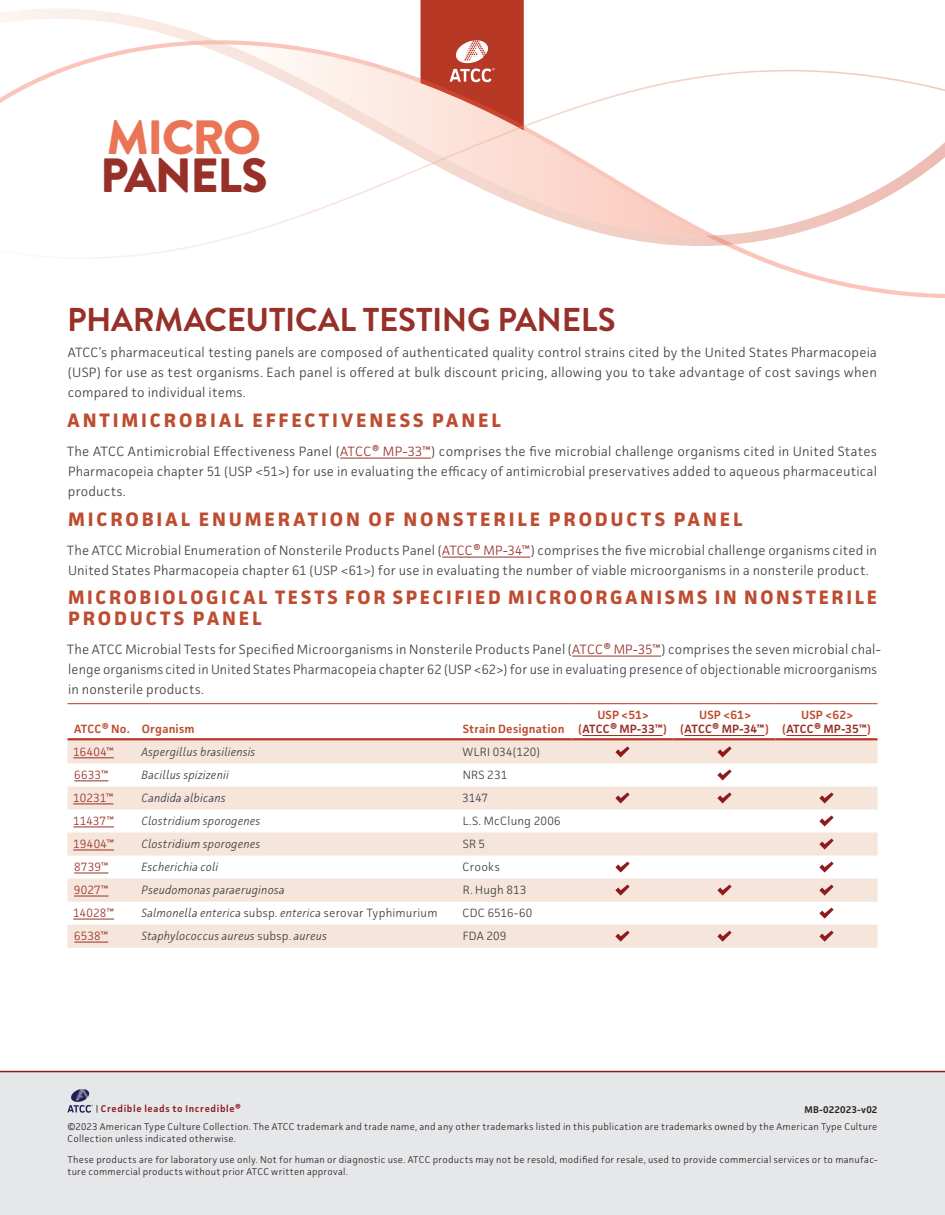
<style>
.page{position:relative;width:945px;height:1215px;background:#fff}
.page>*{position:absolute;margin:0;border:0;box-sizing:border-box;transform-origin:0 0}
.t1{font:900 48px "Brandon Grotesque";letter-spacing:-.025em;color:#973028}
.t2{font:900 48px "Brandon Grotesque";letter-spacing:-.035em;color:#ea7456}
.t3{font:700 33px "Brandon Grotesque";letter-spacing:-.01em;color:#973028}
.t4{font:700 19.5px/20.2px "Facit";letter-spacing:.145em;color:#bd4c30}
.t5{font:300 13.5px/20.2px "Facit";letter-spacing:.01em;color:#3e3e3f;text-align:justify}
.Table_Body{font:italic 300 12px "Facit";letter-spacing:.015em;color:#3e3e3f}
.Table_Body-2{font:300 12px "Facit";letter-spacing:.015em;color:#3e3e3f}
.Table_Header{font:600 12px/14.4px "Facit";letter-spacing:.01em;color:#973028;text-align:center}
.Table_Body-3{font:300 12px "Facit";letter-spacing:.015em;color:#973028}
.Table_Header-2{font:600 12px "Facit";letter-spacing:.015em;color:#bd4c30}
.t6{font:300 9.75px/11.7px "Facit";letter-spacing:.025em;color:#231f20}
.t7{font:600 9.75px "Facit";letter-spacing:.065em;color:#8f1a1d}
.t8{font:600 9.75px "Facit";letter-spacing:.02em;color:#231f20}
.s1{color:#973028}
.s2{color:#bd4c30}
.s3{font-style:normal}
</style>
<div class="page">
<svg style="left:0;top:8px;width:421px;height:62px"></svg>
<svg style="left:0;top:70px;width:945px;height:189px"></svg>
<div style="left:0;top:1072px;width:945px;height:143px;background:#e6e7e9"></div>
<svg style="left:67px;top:1089px;width:31px;height:24px"></svg>
<hr style="left:0;top:1071px;width:945px;height:1px;background:#8f1a1d">
<svg style="left:421px;top:0;width:103px;height:130px"></svg>
<hr style="left:340px;top:458px;width:91px;height:1px;background:#973028">
<hr style="left:442px;top:557px;width:88px;height:1px;background:#973028">
<hr style="left:572px;top:656px;width:89px;height:1px;background:#973028">
<svg style="left:68px;top:740px;width:810px;height:208px;fill:#f5e5db"></svg>
<hr style="left:68px;top:703px;width:67px;height:1px;background:#b73825">
<hr style="left:135px;top:703px;width:321px;height:1px;background:#b73825">
<hr style="left:456px;top:703px;width:116px;height:1px;background:#b73825">
<hr style="left:572px;top:703px;width:102px;height:1px;background:#b73825">
<hr style="left:674px;top:703px;width:102px;height:1px;background:#b73825">
<hr style="left:776px;top:703px;width:102px;height:1px;background:#b73825">
<hr style="left:68px;top:738px;width:67px;height:2px;background:#b73825">
<hr style="left:135px;top:738px;width:321px;height:2px;background:#b73825">
<hr style="left:456px;top:738px;width:116px;height:2px;background:#b73825">
<hr style="left:572px;top:738px;width:102px;height:2px;background:#b73825">
<hr style="left:674px;top:738px;width:102px;height:2px;background:#b73825">
<hr style="left:776px;top:738px;width:102px;height:2px;background:#b73825">
<hr style="left:582px;top:735px;width:81px;height:1px;background:#973028">
<hr style="left:684px;top:735px;width:81px;height:1px;background:#973028">
<hr style="left:786px;top:735px;width:81px;height:1px;background:#973028">
<hr style="left:73px;top:757px;width:41px;height:1px;background:#973028">
<svg style="left:615px;top:746px;width:15px;height:11px"></svg>
<svg style="left:717px;top:746px;width:15px;height:11px"></svg>
<hr style="left:74px;top:780px;width:34px;height:1px;background:#973028">
<svg style="left:717px;top:769px;width:15px;height:11px"></svg>
<hr style="left:73px;top:804px;width:40px;height:1px;background:#973028">
<svg style="left:615px;top:792px;width:15px;height:12px"></svg>
<svg style="left:717px;top:792px;width:15px;height:12px"></svg>
<svg style="left:819px;top:792px;width:15px;height:12px"></svg>
<hr style="left:73px;top:827px;width:41px;height:1px;background:#973028">
<svg style="left:819px;top:816px;width:15px;height:11px"></svg>
<hr style="left:73px;top:850px;width:41px;height:1px;background:#973028">
<svg style="left:819px;top:839px;width:15px;height:11px"></svg>
<hr style="left:74px;top:873px;width:34px;height:1px;background:#973028">
<svg style="left:615px;top:862px;width:15px;height:11px"></svg>
<svg style="left:819px;top:862px;width:15px;height:11px"></svg>
<hr style="left:74px;top:896px;width:35px;height:1px;background:#973028">
<svg style="left:615px;top:885px;width:15px;height:11px"></svg>
<svg style="left:717px;top:885px;width:15px;height:11px"></svg>
<svg style="left:819px;top:885px;width:15px;height:11px"></svg>
<hr style="left:73px;top:919px;width:41px;height:1px;background:#973028">
<svg style="left:819px;top:908px;width:15px;height:11px"></svg>
<hr style="left:74px;top:942px;width:34px;height:1px;background:#973028">
<svg style="left:615px;top:931px;width:15px;height:11px"></svg>
<svg style="left:717px;top:931px;width:15px;height:11px"></svg>
<svg style="left:819px;top:931px;width:15px;height:11px"></svg>
<h1 class="t2" style="left:107px;top:104px;width:155px">MICRO</h1>
<h1 class="t1" style="left:100px;top:141px;width:169px">PANELS</h1>
<h2 class="t3" style="left:67px;top:296px;width:550px">PHARMACEUTICAL TESTING PANELS</h2>
<p class="t5" style="left:68px;top:342px;width:811px">ATCC’s pharmaceutical testing panels are composed of authenticated quality control strains cited by the United States Pharmacopeia (USP) for use as test organisms. Each panel is offered at bulk discount pricing, allowing you to take advantage of cost savings when compared to individual items.</p>
<h2 class="t4" style="left:68px;top:409px;width:435px">ANTIMICROBIAL EFFECTIVENESS PANEL</h2>
<p class="t5" style="left:67px;top:441px;width:812px">The ATCC Antimicrobial Effectiveness Panel (<span class="s1">ATCC® MP-33™</span>) comprises the five microbial challenge organisms cited in United States Pharmacopeia chapter 51 (USP &lt;51&gt;) for use in evaluating the efficacy of antimicrobial preservatives added to aqueous pharmaceutical products.</p>
<h2 class="t4" style="left:68px;top:508px;width:676px">MICROBIAL ENUMERATION OF NONSTERILE PRODUCTS PANEL</h2>
<p class="t5" style="left:67px;top:540px;width:812px">The ATCC Microbial Enumeration of Nonsterile Products Panel (<span class="s1">ATCC® MP-34™</span>) comprises the five microbial challenge organisms cited in<br>United States Pharmacopeia chapter 61 (USP &lt;61&gt;) for use in evaluating the number of viable microorganisms in a nonsterile product.</p>
<h2 class="t4" style="left:68px;top:587px;width:810px">MICROBIOLOGICAL TESTS FOR SPECIFIED MICROORGANISMS IN NONSTERILE<br>PRODUCTS PANEL</h2>
<p class="t5" style="left:67px;top:639px;width:815px;text-align:left">The ATCC Microbial Tests for Specified Microorganisms in Nonsterile Products Panel (<span class="s1">ATCC® MP-35™</span>) comprises the seven microbial chal&shy;lenge organisms cited in United States Pharmacopeia chapter 62 (USP &lt;62&gt;) for use in evaluating presence of objectionable microorganisms in nonsterile products.</p>
<p class="Table_Header-2" style="left:74px;top:722px;width:57px">ATCC® No.</p>
<p class="Table_Header-2" style="left:142px;top:722px;width:54px">Organism</p>
<p class="Table_Header-2" style="left:463px;top:722px;width:103px">Strain Designation</p>
<p class="Table_Header" style="left:578px;top:707px;width:90px"><span class="s2">USP &lt;51&gt; (</span>ATCC® MP-33™<span class="s2">)</span></p>
<p class="Table_Header" style="left:680px;top:707px;width:90px"><span class="s2">USP &lt;61&gt; (</span>ATCC® MP-34™<span class="s2">)</span></p>
<p class="Table_Header" style="left:782px;top:707px;width:90px"><span class="s2">USP &lt;62&gt; (</span>ATCC® MP-35™<span class="s2">)</span></p>
<p class="Table_Body-3" style="left:73px;top:744px;width:42px">16404™</p>
<p class="Table_Body" style="left:141px;top:744px;width:116px">Aspergillus brasiliensis</p>
<p class="Table_Body-2" style="left:463px;top:744px;width:79px">WLRI 034(120)</p>
<p class="Table_Body-3" style="left:74px;top:767px;width:36px">6633™</p>
<p class="Table_Body" style="left:142px;top:767px;width:89px">Bacillus spizizenii</p>
<p class="Table_Body-2" style="left:463px;top:767px;width:46px">NRS 231</p>
<p class="Table_Body-3" style="left:73px;top:790px;width:42px">10231™</p>
<p class="Table_Body" style="left:141px;top:790px;width:86px">Candida albicans</p>
<p class="Table_Body-2" style="left:462px;top:790px;width:27px">3147</p>
<p class="Table_Body-3" style="left:73px;top:813px;width:42px">11437™</p>
<p class="Table_Body" style="left:141px;top:813px;width:121px">Clostridium sporogenes</p>
<p class="Table_Body-2" style="left:463px;top:813px;width:100px">L.S. McClung 2006</p>
<p class="Table_Body-3" style="left:73px;top:836px;width:42px">19404™</p>
<p class="Table_Body" style="left:141px;top:836px;width:121px">Clostridium sporogenes</p>
<p class="Table_Body-2" style="left:463px;top:836px;width:24px">SR 5</p>
<p class="Table_Body-3" style="left:74px;top:859px;width:36px">8739™</p>
<p class="Table_Body" style="left:142px;top:859px;width:78px">Escherichia coli</p>
<p class="Table_Body-2" style="left:463px;top:859px;width:39px">Crooks</p>
<p class="Table_Body-3" style="left:74px;top:882px;width:36px">9027™</p>
<p class="Table_Body" style="left:142px;top:882px;width:145px">Pseudomonas paraeruginosa</p>
<p class="Table_Body-2" style="left:463px;top:882px;width:65px">R. Hugh 813</p>
<p class="Table_Body-3" style="left:73px;top:905px;width:42px">14028™</p>
<p class="Table_Body" style="left:141px;top:905px;width:298px">Salmonella enterica <span class="s3">subsp.</span> enterica <span class="s3">serovar Typhimurium</span></p>
<p class="Table_Body-2" style="left:463px;top:905px;width:71px">CDC 6516-60</p>
<p class="Table_Body-3" style="left:74px;top:928px;width:35px">6538™</p>
<p class="Table_Body" style="left:141px;top:928px;width:187px">Staphylococcus aureus <span class="s3">subsp.</span> aureus</p>
<p class="Table_Body-2" style="left:463px;top:928px;width:45px">FDA 209</p>
<p class="t7" style="left:101px;top:1103px;width:141px">Credible leads to Incredible®</p>
<p class="t8" style="left:804px;top:1103px;width:75px">MB-022023-v02</p>
<p class="t6" style="left:68px;top:1121px;width:812px">©2023 American Type Culture Collection. The ATCC trademark and trade name, and any other trademarks listed in this publication are trademarks owned by the American Type Culture<br>Collection unless indicated otherwise.</p>
<p class="t6" style="left:68px;top:1153px;width:811px">These products are for laboratory use only. Not for human or diagnostic use. ATCC products may not be resold, modified for resale, used to provide commercial services or to manufac&shy;ture commercial products without prior ATCC written approval.</p>
</div>
